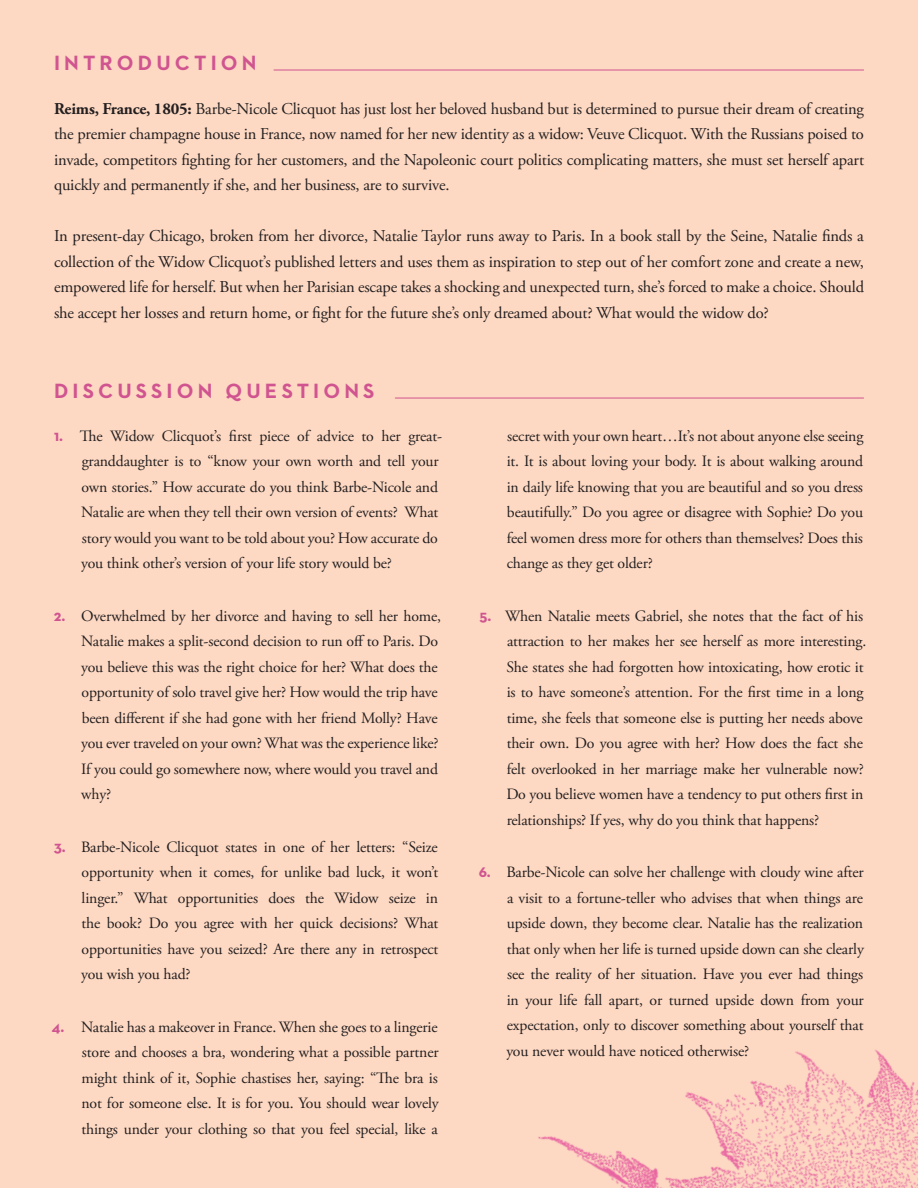
<style>
.page{position:relative;width:918px;height:1188px;background:#fdd8c2}
.page>*{position:absolute;margin:0;border:0;box-sizing:border-box;transform-origin:0 0}
.t1{font:700 21px "Neutraface 2 Text";letter-spacing:.2em;color:#d05490}
.t2{font:16.5px/25.5px "Adobe Garamond Pro";letter-spacing:-.01em;color:#231f20;text-align:justify}
.t3{font:15.75px/25.5px "Adobe Garamond Pro";letter-spacing:-.01em;color:#231f20;text-align:justify}
.s1{font-weight:700}
.s2{font-family:"Neutraface 2 Text";font-weight:700;color:#d05490}
</style>
<div class="page">
<hr style="left:274px;top:70px;width:590px;height:1px;background:#d05490">
<hr style="left:395px;top:398px;width:469px;height:1px;background:#d05490">
<img style="left:538px;top:1049px;width:380px;height:139px">
<h1 class="t1" style="left:54px;top:50px;width:204px">INTRODUCTION</h1>
<p class="t2" style="left:54px;top:96px;width:812px"><span class="s1">Reims, France, 1805:</span> Barbe-Nicole Clicquot has just lost her beloved husband but is determined to pursue their dream of creating the premier champagne house in France, now named for her new identity as a widow: Veuve Clicquot. With the Russians poised to invade, competitors fighting for her customers, and the Napoleonic court politics complicating matters, she must set herself apart quickly and permanently if she, and her business, are to survive.</p>
<p class="t2" style="left:54px;top:224px;width:812px">In present-day Chicago, broken from her divorce, Natalie Taylor runs away to Paris. In a book stall by the Seine, Natalie finds a collection of the Widow Clicquot’s published letters and uses them as inspiration to step out of her comfort zone and create a new, empowered life for herself. But when her Parisian escape takes a shocking and unexpected turn, she’s forced to make a choice. Should she accept her losses and return home, or fight for the future she’s only dreamed about? What would the widow do?</p>
<h1 class="t1" style="left:54px;top:378px;width:322px">DISCUSSION QUESTIONS</h1>
<p class="t3" style="left:81px;top:424px;width:363px;text-align:left;text-indent:-27px"><span class="s2">1.</span> The Widow Clicquot’s first piece of advice to her great&shy;granddaughter is to “know your own worth and tell your own stories.” How accurate do you think Barbe-Nicole and Natalie are when they tell their own version of events? What story would you want to be told about you? How accurate do you think other’s version of your life story would be?</p>
<p class="t3" style="left:81px;top:604px;width:362px;text-align:left;text-indent:-27px"><span class="s2">2.</span> Overwhelmed by her divorce and having to sell her home, Natalie makes a split-second decision to run off to Paris. Do you believe this was the right choice for her? What does the opportunity of solo travel give her? How would the trip have been different if she had gone with her friend Molly? Have you ever traveled on your own? What was the experience like?<br>If you could go somewhere now, where would you travel and why?</p>
<p class="t3" style="left:81px;top:835px;width:359px;text-indent:-27px"><span class="s2">3.</span> Barbe-Nicole Clicquot states in one of her letters: “Seize opportunity when it comes, for unlike bad luck, it won’t linger.” What opportunities does the Widow seize in the book? Do you agree with her quick decisions? What opportunities have you seized? Are there any in retrospect you wish you had?</p>
<p class="t3" style="left:81px;top:1015px;width:359px;text-indent:-30px"><span class="s2">4.</span> Natalie has a makeover in France. When she goes to a lingerie store and chooses a bra, wondering what a possible partner might think of it, Sophie chastises her, saying: “The bra is not for someone else. It is for you. You should wear lovely things under your clothing so that you feel special, like a</p>
<p class="t3" style="left:507px;top:424px;width:358px">secret with your own heart…It’s not about anyone else seeing it. It is about loving your body. It is about walking around in daily life knowing that you are beautiful and so you dress beautifully.” Do you agree or disagree with Sophie? Do you feel women dress more for others than themselves? Does this change as they get older?</p>
<p class="t3" style="left:506px;top:604px;width:361px;text-align:left;text-indent:-27px"><span class="s2">5.</span> When Natalie meets Gabriel, she notes that the fact of his attraction to her makes her see herself as more interesting.<br>She states she had forgotten how intoxicating, how erotic it is to have someone’s attention. For the first time in a long time, she feels that someone else is putting her needs above their own. Do you agree with her? How does the fact she felt overlooked in her marriage make her vulnerable now?<br>Do you believe women have a tendency to put others first in relationships? If yes, why do you think that happens?</p>
<p class="t3" style="left:506px;top:860px;width:359px;text-indent:-28px"><span class="s2">6.</span> Barbe-Nicole can solve her challenge with cloudy wine after a visit to a fortune-teller who advises that when things are upside down, they become clear. Natalie has the realization that only when her life is turned upside down can she clearly see the reality of her situation. Have you ever had things in your life fall apart, or turned upside down from your expectation, only to discover something about yourself that you never would have noticed otherwise?</p>
</div>
